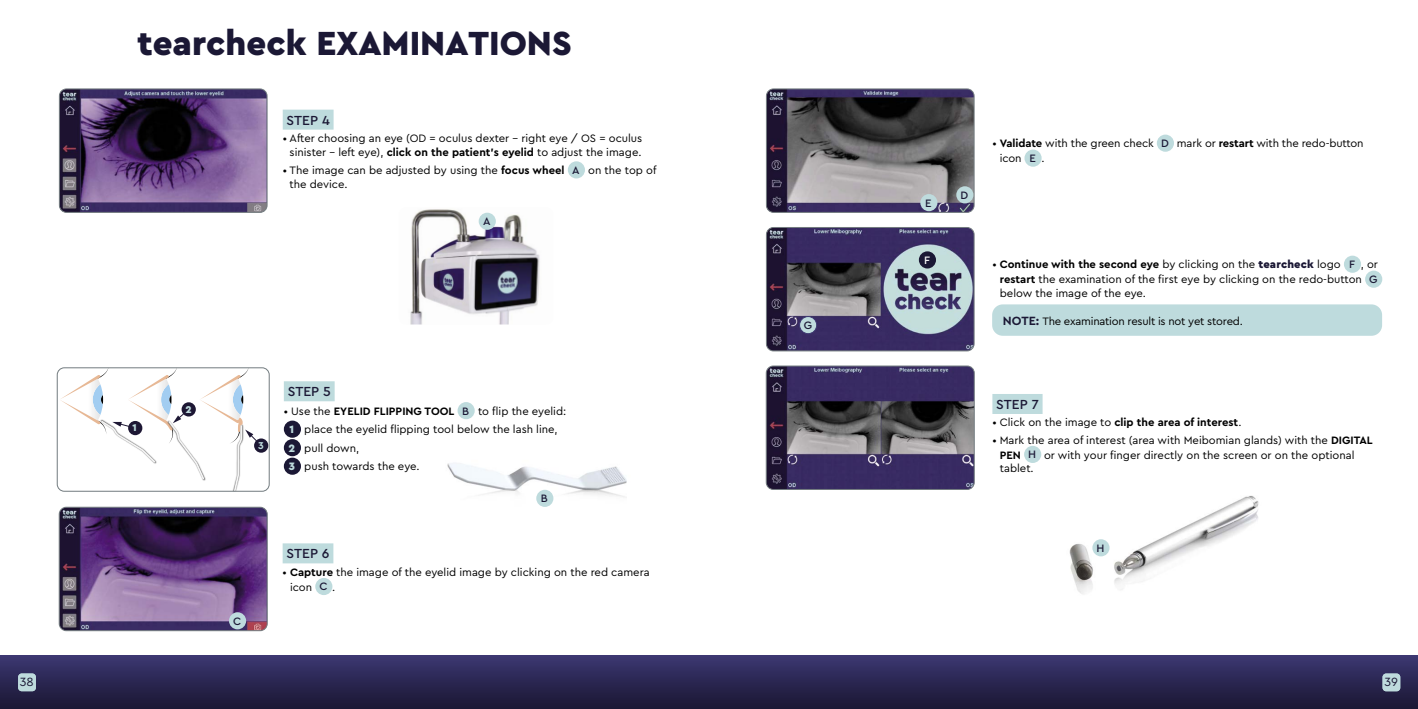
<style>
.page{position:relative;width:1418px;height:709px;background:#fff}
.page>*{position:absolute;margin:0;border:0;box-sizing:border-box;transform-origin:0 0}
.t1{font:900 35px "Cera Pro";color:#1b1835}
.t2{font:500 13.75px "Cera Pro";color:#1b1835}
.t3{font:12.5px "Cera Pro";color:#1b1835}
.t4{font:11.25px/15px "Cera Pro";color:#000}
.t5{font:11.25px "Cera Pro";letter-spacing:-.02em;color:#000}
.t6{font:700 11.25px "Cera Pro";color:#000}
.t7{font:500 11.25px "Cera Pro";color:#1b1835}
.t8{font:500 11.25px "Cera Pro";color:#fff}
.t9{font:900 10.38px "Cera Pro";color:#bedbdd}
.t10{font:700 10.38px "Cera Pro";color:#bedbdd}
.s1{font-weight:700}
.s2{font-weight:500;color:#1b1835}
.s3{font-weight:900;color:#bedbdd}
.s4{font-weight:900;color:#1b1835}
.s5{font-weight:700;font-size:12.5px;color:#1b1835}
.s6{font-weight:400}
</style>
<div class="page">
<div style="left:0;top:656px;width:709px;height:53px;background:linear-gradient(to bottom,#3b3771,#1a1632)"></div>
<div style="left:709px;top:656px;width:708px;height:53px;background:linear-gradient(to bottom,#3b3771,#1a1632)"></div>
<div style="left:1382px;top:673px;width:18px;height:18px;background:#bedbdd;border-radius:4px"></div>
<div style="left:18px;top:673px;width:18px;height:18px;background:#bedbdd;border-radius:4px"></div>
<div style="left:283px;top:110px;width:50px;height:20px;background:#bedbdd"></div>
<div style="left:568px;top:161px;width:17px;height:17px;background:#bedbdd;border-radius:50%"></div>
<div style="left:284px;top:381px;width:50px;height:20px;background:#bedbdd"></div>
<div style="left:457px;top:402px;width:18px;height:17px;background:#bedbdd;border-radius:50%"></div>
<div style="left:284px;top:420px;width:17px;height:18px;background:#1b1835;border-radius:50%"></div>
<div style="left:284px;top:439px;width:17px;height:17px;background:#1b1835;border-radius:50%"></div>
<div style="left:284px;top:457px;width:17px;height:18px;background:#1b1835;border-radius:50%"></div>
<img style="left:59px;top:89px;width:208px;height:123px">
<div style="left:59px;top:89px;width:208px;height:124px;border:1px solid #727b7f;border-radius:7px"></div>
<img style="left:447px;top:463px;width:180px;height:44px">
<div style="left:536px;top:490px;width:17px;height:17px;background:#bedbdd;border-radius:50%"></div>
<svg style="left:59px;top:369px;width:198px;height:122px"></svg>
<div style="left:254px;top:438px;width:14px;height:15px;background:#1d1734;border-radius:50%"></div>
<div style="left:182px;top:402px;width:14px;height:14px;background:#1d1734;border-radius:50%"></div>
<div style="left:128px;top:421px;width:14px;height:14px;background:#1d1734;border-radius:50%"></div>
<div style="left:57px;top:367px;width:212px;height:124px;border:1px solid #727b7f;border-radius:7px"></div>
<div style="left:283px;top:543px;width:50px;height:20px;background:#bedbdd"></div>
<div style="left:315px;top:578px;width:17px;height:17px;background:#bedbdd;border-radius:50%"></div>
<img style="left:59px;top:507px;width:208px;height:123px">
<div style="left:59px;top:507px;width:208px;height:124px;border:1px solid #727b7f;border-radius:7px"></div>
<div style="left:229px;top:612px;width:17px;height:17px;background:#bedbdd;border-radius:50%"></div>
<img style="left:410px;top:209px;width:130px;height:115px">
<div style="left:478px;top:213px;width:18px;height:17px;background:#bedbdd;border-radius:50%"></div>
<div style="left:992px;top:304px;width:389px;height:32px;background:#bedbdd;border-radius:11px"></div>
<div style="left:1156px;top:135px;width:17px;height:17px;background:#bedbdd;border-radius:50%"></div>
<div style="left:1024px;top:150px;width:17px;height:17px;background:#bedbdd;border-radius:50%"></div>
<div style="left:1343px;top:256px;width:17px;height:17px;background:#bedbdd;border-radius:50%"></div>
<div style="left:1364px;top:270px;width:18px;height:18px;background:#bedbdd;border-radius:50%"></div>
<div style="left:992px;top:394px;width:50px;height:20px;background:#bedbdd"></div>
<div style="left:1024px;top:446px;width:17px;height:17px;background:#bedbdd;border-radius:50%"></div>
<img style="left:766px;top:89px;width:208px;height:123px">
<div style="left:766px;top:89px;width:208px;height:124px;border:1px solid #727b7f;border-radius:7px"></div>
<div style="left:956px;top:186px;width:17px;height:17px;background:#bedbdd;border-radius:50%"></div>
<img style="left:766px;top:227px;width:208px;height:124px">
<div style="left:766px;top:227px;width:208px;height:124px;border:1px solid #727b7f;border-radius:7px"></div>
<img style="left:766px;top:366px;width:208px;height:123px">
<div style="left:766px;top:366px;width:208px;height:124px;border:1px solid #727b7f;border-radius:7px"></div>
<div style="left:918px;top:251px;width:18px;height:17px;background:#1b1835;border-radius:50%"></div>
<img style="left:1069px;top:495px;width:190px;height:99px">
<div style="left:1092px;top:539px;width:17px;height:17px;background:#bedbdd;border-radius:50%"></div>
<div style="left:920px;top:194px;width:17px;height:17px;background:#bedbdd;border-radius:50%"></div>
<div style="left:799px;top:316px;width:17px;height:18px;background:#bedbdd;border-radius:50%"></div>
<div style="left:799px;top:316px;width:18px;height:18px;border:1px solid #3c3770;border-radius:50%"></div>
<h1 class="t1" style="left:137px;top:20px;width:436px">tearcheck EXAMINATIONS</h1>
<p class="t2" style="left:286px;top:111px;width:45px">STEP 4</p>
<p class="t4" style="left:283px;top:131px;width:361px;line-height:13.8px;text-align:center">• After choosing an eye (OD = oculus dexter - right eye / OS = oculus sinister - left eye), <span class="s1">click on the patient’s eyelid</span> to adjust the image.</p>
<p class="t4" style="left:289px;top:163px;width:368px;line-height:13.8px;text-indent:-7px">• The image can be adjusted by using the <span class="s1">focus wheel</span> <span class="s2">A</span> on the top of the device.</p>
<p class="t7" style="left:483px;top:214px;width:9px">A</p>
<p class="t9" style="left:132px;top:421px;width:6px">1</p>
<p class="t9" style="left:185px;top:402px;width:8px">2</p>
<p class="t10" style="left:258px;top:439px;width:7px">3</p>
<p class="t7" style="left:233px;top:613px;width:10px">C</p>
<p class="t2" style="left:288px;top:382px;width:45px">STEP 5</p>
<p class="t4" style="left:288px;top:401px;width:279px;line-height:18.5px;text-indent:-5px">• Use the <span class="s1">EYELID FLIPPING TOOL</span> <span class="s2">B</span> to flip the eyelid:<br><span class="s3">1</span> place the eyelid flipping tool below the lash line,<br><span class="s3">2</span> pull down,<br><span class="s3">3</span> push towards the eye.</p>
<p class="t7" style="left:541px;top:491px;width:8px">B</p>
<p class="t2" style="left:286px;top:544px;width:45px">STEP 6</p>
<p class="t4" style="left:290px;top:564px;width:361px;text-indent:-7px">• <span class="s1">Capture</span> the image of the eyelid image by clicking on the red camera icon <span class="s2">C</span> .</p>
<p class="t7" style="left:803px;top:318px;width:10px">G</p>
<p class="t7" style="left:925px;top:195px;width:8px">E</p>
<p class="t8" style="left:924px;top:252px;width:7px">F</p>
<p class="t7" style="left:960px;top:187px;width:9px">D</p>
<p class="t4" style="left:999px;top:135px;width:365px;text-indent:-7px">• <span class="s1">Validate</span> with the green check <span class="s2">D</span> mark or <span class="s1">restart</span> with the redo-button icon <span class="s2">E</span> .</p>
<p class="t4" style="left:992px;top:256px;width:387px;text-align:right">• <span class="s1">Continue with the second eye</span> by clicking on the <span class="s4">tearcheck</span> logo <span class="s2">F</span> , or <span class="s1">restart</span> the examination of the first eye by clicking on the redo-button <span class="s2">G</span></p>
<p class="t4" style="left:999px;top:285px;width:148px">below the image of the eye.</p>
<p class="t5" style="left:1002px;top:314px;width:242px"><span class="s5">NOTE:</span> The examination result is not yet stored.</p>
<p class="t2" style="left:996px;top:395px;width:44px">STEP 7</p>
<p class="t6" style="left:992px;top:415px;width:250px"><span class="s6">• Click on the image to</span> clip the area of interest<span class="s6">.</span></p>
<p class="t4" style="left:999px;top:432px;width:374px;text-indent:-7px">• Mark the area of interest (area with Meibomian glands) with the <span class="s1">DIGITAL<br>PEN</span> <span class="s2">H</span> or with your finger directly on the screen or on the optional</p>
<p class="t4" style="left:999px;top:460px;width:35px">tablet.</p>
<p class="t7" style="left:1096px;top:540px;width:9px">H</p>
<p class="t3" style="left:20px;top:673px;width:15px">38</p>
<p class="t3" style="left:1384px;top:673px;width:15px">39</p>
</div>
